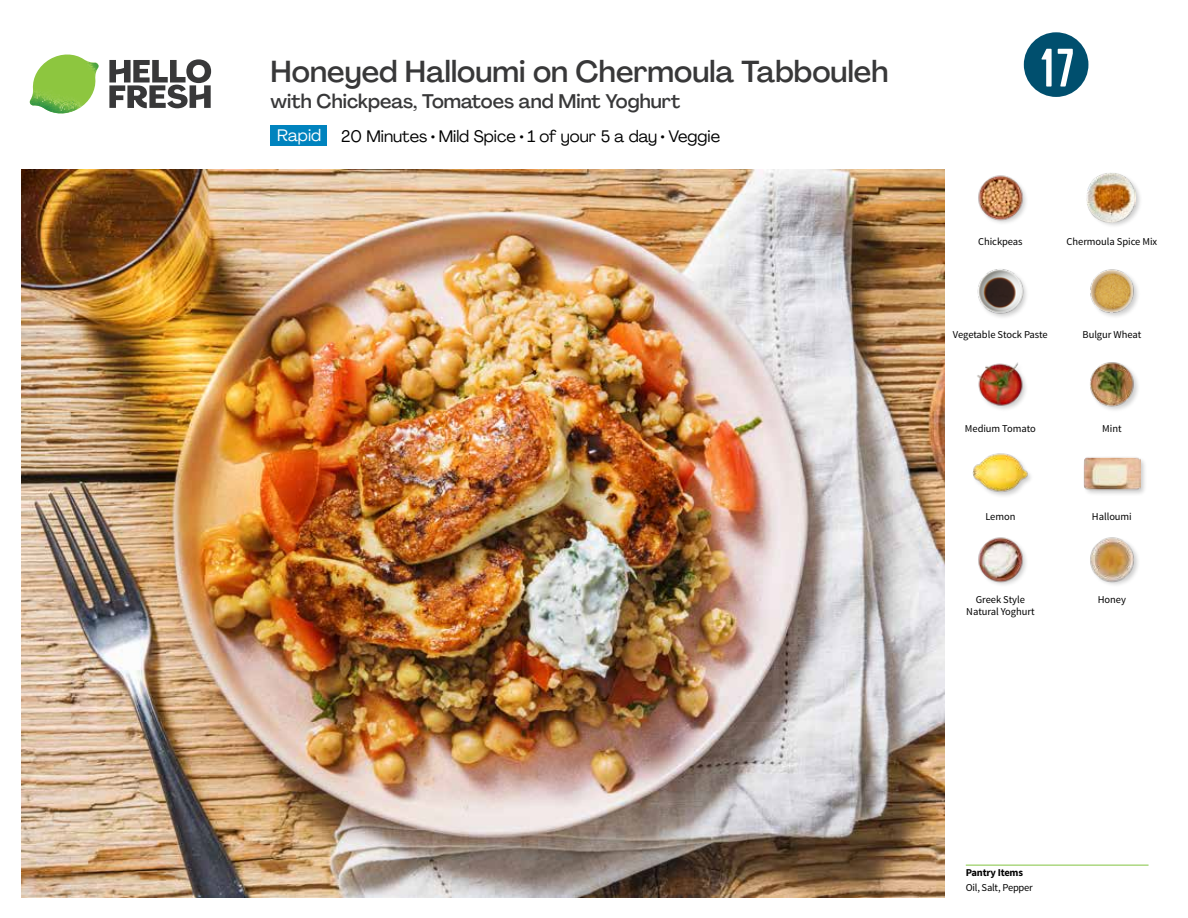
<style>
.page{position:relative;width:1188px;height:918px;background:#fff}
.page>*{position:absolute;margin:0;border:0;box-sizing:border-box;transform-origin:0 0}
.t1{font:54px "Kapra";color:#fff}
.t2{font:500 30px "Agrandir";color:#383839}
.t3{font:500 19.5px "Agrandir";color:#383839}
.t4{font:16.5px "Agrandir";color:#000}
.t5{font:16.5px "Agrandir";color:#fff}
.t6{font:10.5px "Source Sans Pro";letter-spacing:-.005em;color:#000}
.t7{font:700 10.5px "Source Sans Pro";letter-spacing:-.02em;color:#000}
</style>
<div class="page">
<svg style="left:109px;top:59px;width:102px;height:49px"></svg>
<img style="left:30px;top:55px;width:69px;height:59px">
<img style="left:21px;top:170px;width:924px;height:728px">
<hr style="left:966px;top:865px;width:183px;height:1px;background:#82c341">
<div style="left:271px;top:125px;width:56px;height:21px;background:#0083be"></div>
<img style="left:978px;top:537px;width:48px;height:48px">
<img style="left:1090px;top:537px;width:48px;height:48px">
<img style="left:977px;top:362px;width:49px;height:48px">
<img style="left:972px;top:453px;width:57px;height:43px">
<div style="left:1083px;top:456px;width:64px;height:41px;background:#000;opacity:.2"></div>
<img style="left:1083px;top:456px;width:58px;height:41px">
<img style="left:1090px;top:362px;width:48px;height:48px">
<img style="left:978px;top:175px;width:48px;height:48px">
<img style="left:977px;top:269px;width:50px;height:49px">
<img style="left:1090px;top:269px;width:48px;height:48px">
<div style="left:1086px;top:172px;width:57px;height:57px;background:#000;opacity:.2"></div>
<img style="left:1086px;top:173px;width:50px;height:49px">
<svg style="left:1023px;top:32px;width:66px;height:65px"></svg>
<h2 class="t2" style="left:271px;top:53px;width:619px">Honeyed Halloumi on Chermoula Tabbouleh</h2>
<h1 class="t1" style="left:1041px;top:37px;width:35px">17</h1>
<h3 class="t3" style="left:271px;top:89px;width:411px">with Chickpeas, Tomatoes and Mint Yoghurt</h3>
<h3 class="t5" style="left:277px;top:125px;width:46px">Rapid</h3>
<h3 class="t4" style="left:341px;top:126px;width:381px">20 Minutes • Mild Spice • 1 of your 5 a day • Veggie</h3>
<p class="t6" style="left:978px;top:235px;width:46px">Chickpeas</p>
<p class="t6" style="left:1067px;top:235px;width:92px">Chermoula Spice Mix</p>
<p class="t6" style="left:953px;top:328px;width:96px">Vegetable Stock Paste</p>
<p class="t6" style="left:1083px;top:328px;width:60px">Bulgur Wheat</p>
<p class="t6" style="left:965px;top:422px;width:72px">Medium Tomato</p>
<p class="t6" style="left:1102px;top:422px;width:21px">Mint</p>
<p class="t6" style="left:985px;top:510px;width:32px">Lemon</p>
<p class="t6" style="left:1092px;top:510px;width:41px">Halloumi</p>
<p class="t6" style="left:976px;top:593px;width:51px">Greek Style</p>
<p class="t6" style="left:1098px;top:593px;width:30px">Honey</p>
<p class="t6" style="left:966px;top:605px;width:70px">Natural Yoghurt</p>
<p class="t7" style="left:966px;top:866px;width:59px">Pantry Items</p>
<p class="t6" style="left:966px;top:881px;width:69px">Oil, Salt, Pepper</p>
</div>
